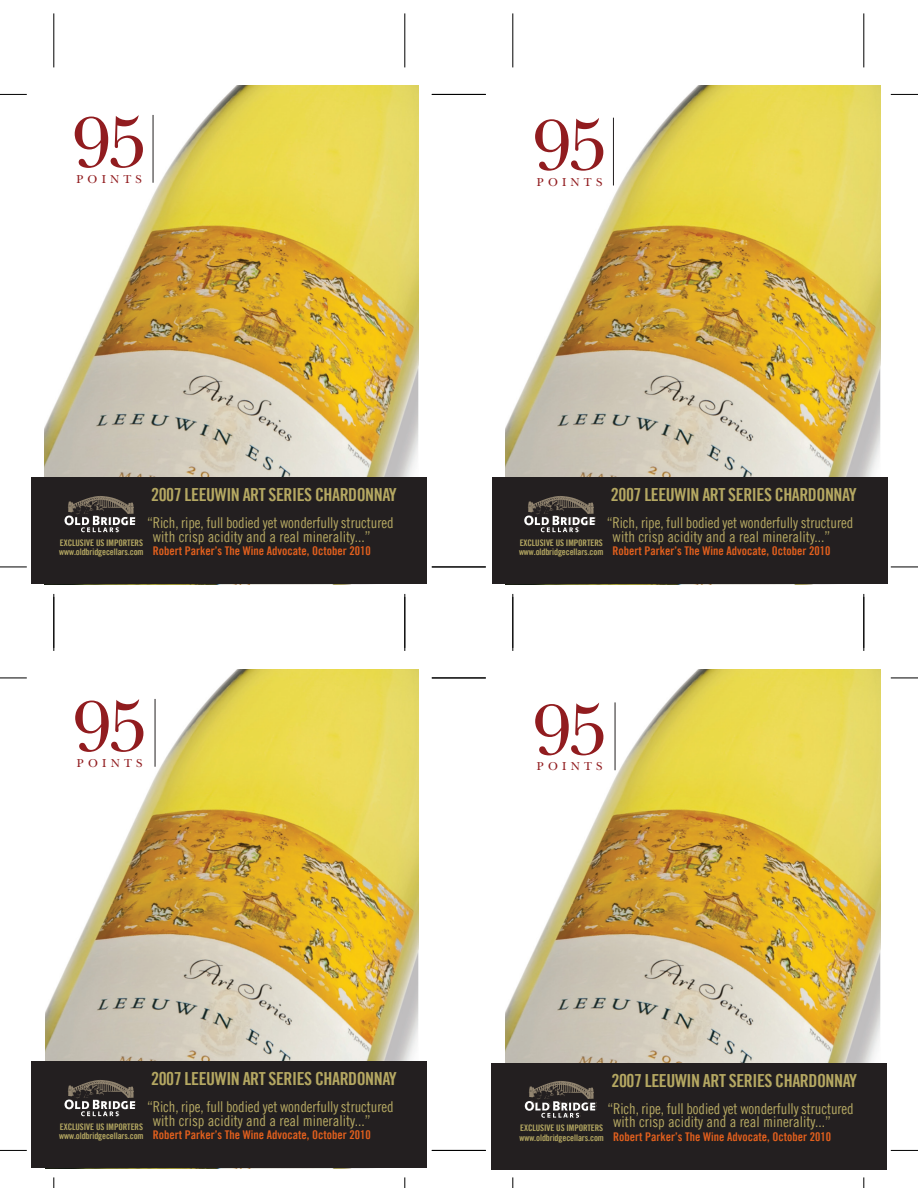
<style>
.page{position:relative;width:918px;height:1188px;background:#fff}
.page>*{position:absolute;margin:0;border:0;box-sizing:border-box;transform-origin:0 0}
.t1{font:75px "New Baskerville LT";letter-spacing:-.05em;color:#911c1f}
.t2{font:18px "Trade Gothic LT Bold Cond Twenty";letter-spacing:-.025em;color:#b5a862}
.t3{font:15px/13.5px "Trade Gothic LT Cond Eighteen";letter-spacing:-.005em;color:#b5a862}
.t4{font:12px "Trade Gothic LT Bold Cond Twenty";color:#e15f1d}
.t5{font:12px "New Baskerville LT";letter-spacing:.35em;color:#911c1f}
.t6{font:9px/9.6px "Trade Gothic LT Bold Cond Twenty";letter-spacing:-.01em;color:#b5a862}
</style>
<div class="page">
<img style="left:45px;top:670px;width:374px;height:499px">
<img style="left:506px;top:670px;width:375px;height:393px">
<img style="left:505px;top:85px;width:376px;height:393px">
<img style="left:45px;top:85px;width:374px;height:393px">
<hr style="left:54px;top:13px;width:1px;height:54px;background:#000">
<svg style="left:0;top:94px;width:27px;height:1px"></svg>
<svg style="left:0;top:567px;width:27px;height:1px"></svg>
<hr style="left:54px;top:594px;width:1px;height:54px;background:#000">
<hr style="left:405px;top:13px;width:1px;height:54px;background:#000">
<hr style="left:405px;top:594px;width:1px;height:54px;background:#000">
<hr style="left:513px;top:13px;width:1px;height:54px;background:#000">
<hr style="left:432px;top:94px;width:54px;height:1px;background:#000">
<hr style="left:432px;top:567px;width:54px;height:1px;background:#000">
<hr style="left:513px;top:594px;width:1px;height:54px;background:#000">
<hr style="left:864px;top:13px;width:1px;height:54px;background:#000">
<svg style="left:891px;top:94px;width:27px;height:1px"></svg>
<svg style="left:891px;top:567px;width:27px;height:1px"></svg>
<hr style="left:864px;top:594px;width:1px;height:54px;background:#000">
<hr style="left:54px;top:597px;width:1px;height:54px;background:#000">
<svg style="left:0;top:678px;width:27px;height:1px"></svg>
<svg style="left:0;top:1150px;width:27px;height:1px"></svg>
<hr style="left:405px;top:597px;width:1px;height:54px;background:#000">
<hr style="left:513px;top:597px;width:1px;height:54px;background:#000">
<hr style="left:432px;top:678px;width:54px;height:1px;background:#000">
<hr style="left:432px;top:1150px;width:54px;height:1px;background:#000">
<hr style="left:864px;top:597px;width:1px;height:54px;background:#000">
<svg style="left:891px;top:678px;width:27px;height:1px"></svg>
<svg style="left:891px;top:1150px;width:27px;height:1px"></svg>
<div style="left:31px;top:478px;width:395px;height:106px;background:#231f20"></div>
<svg style="left:65px;top:516px;width:70px;height:16px"></svg>
<img style="left:68px;top:496px;width:65px;height:18px">
<hr style="left:153px;top:115px;width:1px;height:68px;background:#231f20">
<hr style="left:613px;top:118px;width:1px;height:67px;background:#231f20">
<hr style="left:155px;top:699px;width:1px;height:68px;background:#231f20">
<hr style="left:615px;top:702px;width:1px;height:68px;background:#231f20">
<div style="left:492px;top:478px;width:396px;height:106px;background:#231f20"></div>
<svg style="left:524px;top:516px;width:71px;height:16px"></svg>
<img style="left:528px;top:496px;width:65px;height:18px">
<div style="left:31px;top:1062px;width:395px;height:106px;background:#231f20"></div>
<svg style="left:65px;top:1100px;width:70px;height:16px"></svg>
<img style="left:68px;top:1080px;width:65px;height:18px">
<div style="left:491px;top:1063px;width:396px;height:107px;background:#231f20"></div>
<svg style="left:525px;top:1101px;width:70px;height:17px"></svg>
<img style="left:529px;top:1081px;width:65px;height:19px">
<h1 class="t1" style="left:73px;top:99px;width:76px">95</h1>
<p class="t5" style="left:76px;top:172px;width:67px">POINTS</p>
<h1 class="t1" style="left:533px;top:102px;width:76px">95</h1>
<p class="t5" style="left:537px;top:175px;width:67px">POINTS</p>
<p class="t2" style="left:151px;top:484px;width:247px">2007 LEEUWIN ART SERIES CHARDONNAY</p>
<p class="t3" style="left:153px;top:516px;width:242px;text-indent:-6px">“Rich, ripe, full bodied yet wonderfully structured with crisp acidity and a real minerality...”</p>
<p class="t4" style="left:153px;top:544px;width:219px">Robert Parker’s The Wine Advocate, October 2010</p>
<p class="t6" style="left:519px;top:538px;width:86px">EXCLUSIVE US IMPORTERS www.oldbridgecellars.com</p>
<p class="t2" style="left:611px;top:484px;width:247px">2007 LEEUWIN ART SERIES CHARDONNAY</p>
<p class="t3" style="left:613px;top:516px;width:242px;text-indent:-6px">“Rich, ripe, full bodied yet wonderfully structured with crisp acidity and a real minerality...”</p>
<p class="t4" style="left:613px;top:544px;width:219px">Robert Parker’s The Wine Advocate, October 2010</p>
<p class="t6" style="left:59px;top:538px;width:86px">EXCLUSIVE US IMPORTERS www.oldbridgecellars.com</p>
<h1 class="t1" style="left:73px;top:683px;width:76px">95</h1>
<p class="t5" style="left:77px;top:756px;width:67px">POINTS</p>
<h1 class="t1" style="left:533px;top:687px;width:76px">95</h1>
<p class="t5" style="left:537px;top:759px;width:67px">POINTS</p>
<p class="t2" style="left:151px;top:1068px;width:247px">2007 LEEUWIN ART SERIES CHARDONNAY</p>
<p class="t3" style="left:153px;top:1100px;width:242px;text-indent:-6px">“Rich, ripe, full bodied yet wonderfully structured with crisp acidity and a real minerality...”</p>
<p class="t4" style="left:153px;top:1128px;width:219px">Robert Parker’s The Wine Advocate, October 2010</p>
<p class="t6" style="left:520px;top:1123px;width:86px">EXCLUSIVE US IMPORTERS www.oldbridgecellars.com</p>
<p class="t2" style="left:612px;top:1069px;width:247px">2007 LEEUWIN ART SERIES CHARDONNAY</p>
<p class="t3" style="left:613px;top:1101px;width:242px;text-indent:-6px">“Rich, ripe, full bodied yet wonderfully structured with crisp acidity and a real minerality...”</p>
<p class="t4" style="left:613px;top:1129px;width:219px">Robert Parker’s The Wine Advocate, October 2010</p>
<p class="t6" style="left:59px;top:1122px;width:86px">EXCLUSIVE US IMPORTERS www.oldbridgecellars.com</p>
</div>
